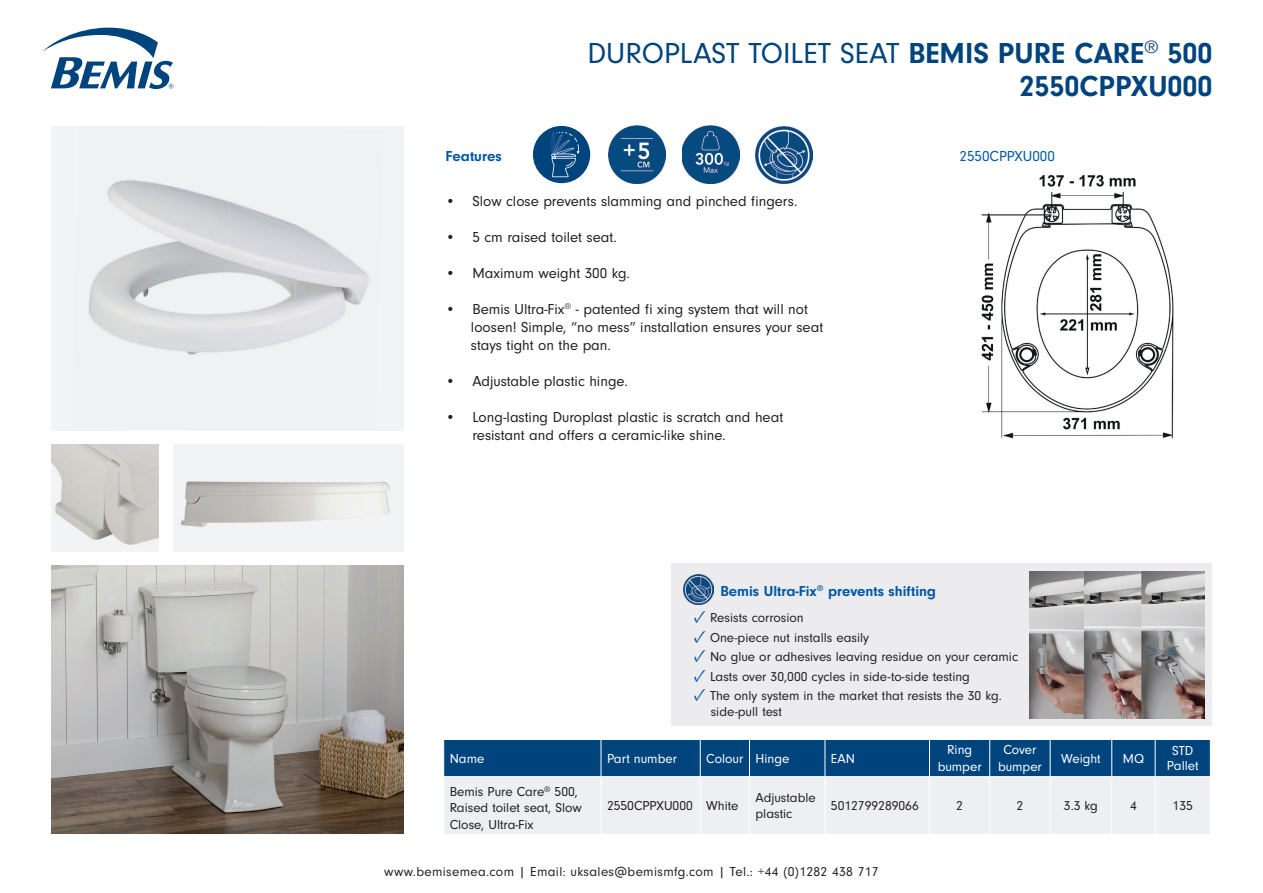
<style>
.page{position:relative;width:1263px;height:893px;background:#fff}
.page>*{position:absolute;margin:0;border:0;box-sizing:border-box;transform-origin:0 0}
.t1{font:700 30px/33px "Neuzeit Gro";color:#00447e;text-align:right}
.t2{font:15px/18px "Neuzeit Gro";color:#231f20}
.t3{font:700 15px "Neuzeit Gro";color:#0158a6}
.t4{font:15px "Neuzeit Gro";color:#0158a6}
.t5{font:13.5px/16.2px "Neuzeit Gro";color:#231f20}
.t6{font:13.5px "Neuzeit Gro";letter-spacing:.025em;color:#231f20}
.t7{font:13.5px/16.2px "Neuzeit Gro";color:#fff;text-align:center}
.s1{font-weight:400}
.s2{font-family:"Minion Pro";font-size:18px;color:#0158a6}
</style>
<div class="page">
<svg style="left:43px;top:28px;width:130px;height:61px"></svg>
<img style="left:981px;top:175px;width:193px;height:264px">
<svg style="left:444px;top:740px;width:766px;height:94px;background:#91adc4"></svg>
<hr style="left:601px;top:777px;width:1px;height:57px;background:#fff">
<hr style="left:700px;top:777px;width:1px;height:57px;background:#fff">
<hr style="left:749px;top:777px;width:1px;height:57px;background:#fff">
<hr style="left:825px;top:777px;width:1px;height:57px;background:#fff">
<hr style="left:929px;top:777px;width:1px;height:57px;background:#fff">
<hr style="left:989px;top:777px;width:1px;height:57px;background:#fff">
<hr style="left:1050px;top:777px;width:1px;height:57px;background:#fff">
<hr style="left:1111px;top:777px;width:1px;height:57px;background:#fff">
<hr style="left:1155px;top:777px;width:1px;height:57px;background:#fff">
<hr style="left:601px;top:740px;width:1px;height:36px;background:#fff">
<hr style="left:700px;top:740px;width:1px;height:36px;background:#fff">
<hr style="left:749px;top:740px;width:1px;height:36px;background:#fff">
<hr style="left:825px;top:740px;width:1px;height:36px;background:#fff">
<hr style="left:929px;top:740px;width:1px;height:36px;background:#fff">
<hr style="left:989px;top:740px;width:1px;height:36px;background:#fff">
<hr style="left:1050px;top:740px;width:1px;height:36px;background:#fff">
<hr style="left:1111px;top:740px;width:1px;height:36px;background:#fff">
<hr style="left:1155px;top:740px;width:1px;height:36px;background:#fff">
<hr style="left:443px;top:776px;width:158px;height:1px;background:#fff">
<hr style="left:601px;top:776px;width:99px;height:1px;background:#fff">
<hr style="left:700px;top:776px;width:49px;height:1px;background:#fff">
<hr style="left:749px;top:776px;width:76px;height:1px;background:#fff">
<hr style="left:825px;top:776px;width:104px;height:1px;background:#fff">
<hr style="left:929px;top:776px;width:61px;height:1px;background:#fff">
<hr style="left:990px;top:776px;width:60px;height:1px;background:#fff">
<hr style="left:1050px;top:776px;width:62px;height:1px;background:#fff">
<hr style="left:1112px;top:776px;width:43px;height:1px;background:#fff">
<hr style="left:1155px;top:776px;width:56px;height:1px;background:#fff">
<img style="left:682px;top:126px;width:57px;height:57px">
<div style="left:533px;top:126px;width:57px;height:57px;background:#00447e;border-radius:50%"></div>
<svg style="left:551px;top:132px;width:29px;height:45px"></svg>
<img style="left:608px;top:126px;width:58px;height:57px">
<div style="left:51px;top:126px;width:353px;height:305px;background:#f2f3f4"></div>
<img style="left:97px;top:180px;width:130px;height:94px">
<img style="left:227px;top:201px;width:142px;height:77px">
<img style="left:88px;top:274px;width:140px;height:81px">
<img style="left:223px;top:278px;width:146px;height:77px">
<img style="left:174px;top:444px;width:230px;height:108px">
<img style="left:51px;top:444px;width:107px;height:107px">
<img style="left:755px;top:126px;width:58px;height:58px">
<div style="left:672px;top:564px;width:540px;height:162px;background:#ececee"></div>
<img style="left:1029px;top:572px;width:176px;height:146px">
<img style="left:683px;top:575px;width:30px;height:30px">
<img style="left:51px;top:566px;width:353px;height:267px">
<h1 class="t1" style="left:587px;top:37px;width:626px"><span class="s1">DUROPLAST TOILET SEAT</span> BEMIS PURE CARE<sup>®</sup> 500<br>2550CPPXU000</h1>
<p class="t3" style="left:445px;top:148px;width:58px">Features</p>
<p class="t2" style="left:445px;top:192px;width:353px">• Slow close prevents slamming and pinched fingers.</p>
<p class="t2" style="left:445px;top:228px;width:173px">• 5 cm raised toilet seat.</p>
<p class="t2" style="left:445px;top:264px;width:186px">• Maximum weight 300 kg.</p>
<p class="t2" style="left:471px;top:300px;width:354px;text-indent:-26px">• Bemis Ultra-Fix<sup>®</sup> - patented fi xing system that will not loosen! Simple, “no mess” installation ensures your seat stays tight on the pan.</p>
<p class="t2" style="left:445px;top:372px;width:184px">• Adjustable plastic hinge.</p>
<p class="t2" style="left:472px;top:408px;width:312px;text-indent:-27px">• Long-lasting Duroplast plastic is scratch and heat resistant and offers a ceramic-like shine.</p>
<p class="t4" style="left:959px;top:148px;width:97px">2550CPPXU000</p>
<p class="t3" style="left:720px;top:582px;width:217px">Bemis Ultra-Fix<sup>®</sup> prevents shifting</p>
<p class="t5" style="left:694px;top:610px;width:112px"><span class="s2">✓</span> Resists corrosion</p>
<p class="t5" style="left:694px;top:629px;width:177px"><span class="s2">✓</span> One-piece nut installs easily</p>
<p class="t5" style="left:694px;top:649px;width:326px"><span class="s2">✓</span> No glue or adhesives leaving residue on your ceramic</p>
<p class="t5" style="left:694px;top:668px;width:278px"><span class="s2">✓</span> Lasts over 30,000 cycles in side-to-side testing</p>
<p class="t5" style="left:711px;top:688px;width:293px;text-indent:-17px"><span class="s2">✓</span> The only system in the market that resists the 30 kg. side-pull test</p>
<p class="t7" style="left:450px;top:750px;width:36px">Name</p>
<p class="t7" style="left:607px;top:750px;width:72px">Part number</p>
<p class="t7" style="left:706px;top:750px;width:85px">Colour Hinge</p>
<p class="t7" style="left:831px;top:750px;width:25px">EAN</p>
<p class="t7" style="left:938px;top:742px;width:45px">Ring bumper</p>
<p class="t7" style="left:998px;top:742px;width:45px">Cover bumper</p>
<p class="t7" style="left:1061px;top:750px;width:41px">Weight</p>
<p class="t7" style="left:1123px;top:750px;width:23px">MQ</p>
<p class="t7" style="left:1167px;top:743px;width:33px;line-height:15px">STD<br>Pallet</p>
<p class="t5" style="left:450px;top:784px;width:134px">Bemis Pure Care<sup>®</sup> 500,<br>Raised toilet seat, Slow<br>Close, Ultra-Fix</p>
<p class="t5" style="left:607px;top:798px;width:133px">2550CPPXU000 White</p>
<p class="t5" style="left:755px;top:790px;width:62px">Adjustable plastic</p>
<p class="t5" style="left:831px;top:798px;width:89px">5012799289066</p>
<p class="t5" style="left:956px;top:798px;width:8px">2</p>
<p class="t5" style="left:1016px;top:798px;width:8px">2</p>
<p class="t5" style="left:1064px;top:798px;width:36px">3.3 kg</p>
<p class="t5" style="left:1130px;top:798px;width:8px">4</p>
<p class="t5" style="left:1173px;top:798px;width:22px">135</p>
<p class="t6" style="left:384px;top:865px;width:496px">www.bemisemea.com | Email: uksales@bemismfg.com | Tel.: +44 (0)1282 438 717</p>
</div>
